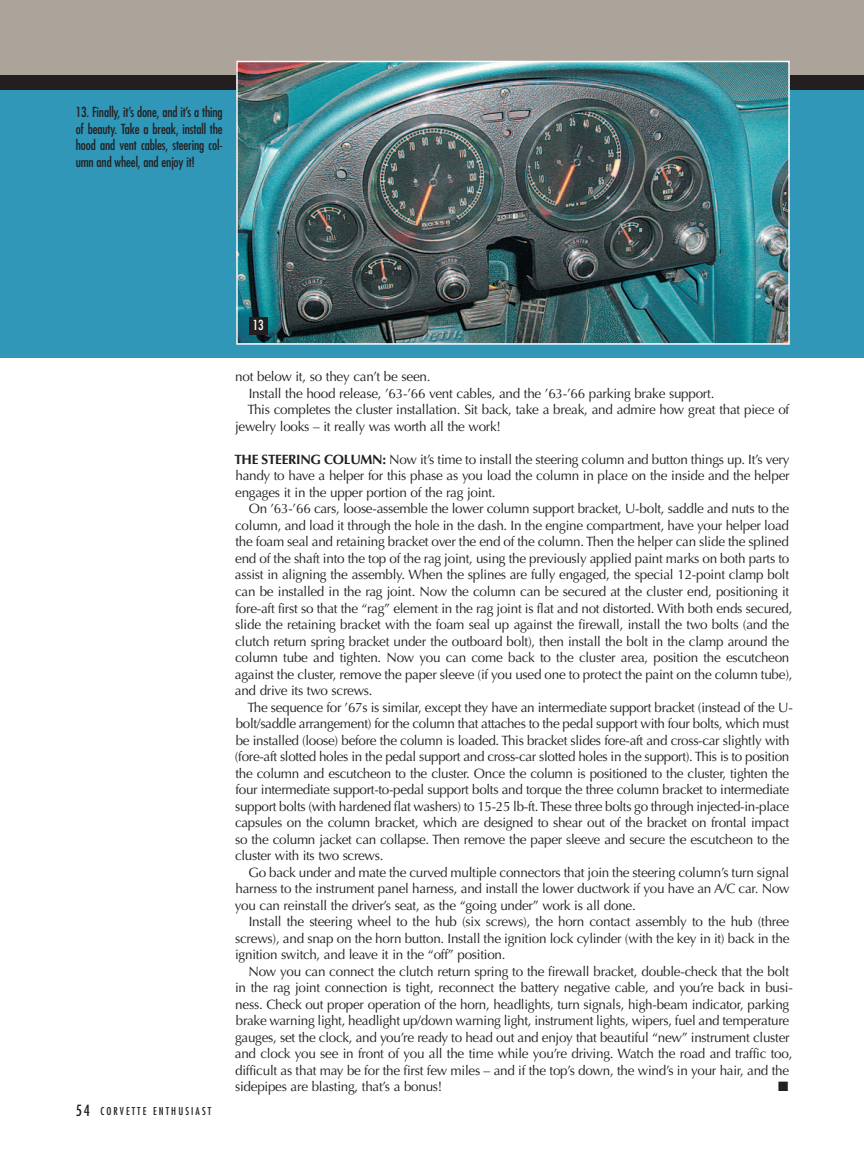
<style>
.page{position:relative;width:864px;height:1162px;background:#fff}
.page>*{position:absolute;margin:0;border:0;box-sizing:border-box;transform-origin:0 0}
.Body_Copy{font:13.5px/16.5px "Optima";letter-spacing:-.02em;color:#231f20}
.t1{font:condensed 13.5px/16.5px "Futura";letter-spacing:-.01em;color:#231f20;text-align:justify}
.t2{font:condensed 13.5px "Futura";color:#fff}
.t3{font:condensed 10.5px "Futura";letter-spacing:.2em;color:#231f20}
.s1{font-size:15px}
.s2{font-weight:700}
</style>
<div class="page">
<div style="left:0;top:13px;width:864px;height:344px;background:#3097b9"></div>
<div style="left:0;top:0;width:864px;height:88px;background:#aca49b"></div>
<div style="left:0;top:75px;width:864px;height:14px;background:#231f20"></div>
<img style="left:239px;top:64px;width:548px;height:277px">
<div style="left:236px;top:61px;width:554px;height:283px;border:2px solid #fff"></div>
<div style="left:249px;top:316px;width:18px;height:18px;background:#231f20"></div>
<p class="t1" style="left:76px;top:104px;width:149px">13. Finally, it’s done, and it’s a thing of beauty. Take a break, install the hood and vent cables, steering col&shy;umn and wheel, and enjoy it!</p>
<p class="t3" style="left:76px;top:1103px;width:137px"><span class="s1">54</span> CORVETTE ENTHUSIAST</p>
<p class="t2" style="left:253px;top:316px;width:12px">13</p>
<p class="Body_Copy" style="left:235px;top:368px;width:197px">not below it, so they can’t be seen.</p>
<p class="Body_Copy" style="left:249px;top:385px;width:467px">Install the hood release, ’63-’66 vent cables, and the ’63-’66 parking brake support.</p>
<p class="Body_Copy" style="left:235px;top:401px;width:556px;text-indent:12px">This completes the cluster installation. Sit back, take a break, and admire how great that piece of jewelry looks – it really was worth all the work!</p>
<p class="Body_Copy" style="left:234px;top:451px;width:557px;text-align:justify"><span class="s2">THE STEERING COLUMN:</span> Now it’s time to install the steering column and button things up. It’s very handy to have a helper for this phase as you load the column in place on the inside and the helper engages it in the upper portion of the rag joint.</p>
<p class="Body_Copy" style="left:235px;top:500px;width:559px;text-indent:14px">On ’63-’66 cars, loose-assemble the lower column support bracket, U-bolt, saddle and nuts to the column, and load it through the hole in the dash. In the engine compartment, have your helper load the foam seal and retaining bracket over the end of the column. Then the helper can slide the splined end of the shaft into the top of the rag joint, using the previously applied paint marks on both parts to assist in aligning the assembly. When the splines are fully engaged, the special 12-point clamp bolt can be installed in the rag joint. Now the column can be secured at the cluster end, positioning it fore-aft first so that the “rag” element in the rag joint is flat and not distorted. With both ends secured, slide the retaining bracket with the foam seal up against the firewall, install the two bolts (and the clutch return spring bracket under the outboard bolt), then install the bolt in the clamp around the column tube and tighten. Now you can come back to the cluster area, position the escutcheon against the cluster, remove the paper sleeve (if you used one to protect the paint on the column tube), and drive its two screws.</p>
<p class="Body_Copy" style="left:235px;top:698px;width:559px;text-indent:12px">The sequence for ’67s is similar, except they have an intermediate support bracket (instead of the U&shy;bolt/saddle arrangement) for the column that attaches to the pedal support with four bolts, which must be installed (loose) before the column is loaded. This bracket slides fore-aft and cross-car slightly with (fore-aft slotted holes in the pedal support and cross-car slotted holes in the support). This is to position the column and escutcheon to the cluster. Once the column is positioned to the cluster, tighten the four intermediate support-to-pedal support bolts and torque the three column bracket to intermediate support bolts (with hardened flat washers) to 15-25 lb-ft. These three bolts go through injected-in-place capsules on the column bracket, which are designed to shear out of the bracket on frontal impact so the column jacket can collapse. Then remove the paper sleeve and secure the escutcheon to the cluster with its two screws.</p>
<p class="Body_Copy" style="left:235px;top:863px;width:556px;text-align:justify;text-indent:14px">Go back under and mate the curved multiple connectors that join the steering column’s turn signal harness to the instrument panel harness, and install the lower ductwork if you have an A/C car. Now you can reinstall the driver’s seat, as the “going under” work is all done.</p>
<p class="Body_Copy" style="left:235px;top:913px;width:556px;text-align:justify;text-indent:14px">Install the steering wheel to the hub (six screws), the horn contact assembly to the hub (three screws), and snap on the horn button. Install the ignition lock cylinder (with the key in it) back in the ignition switch, and leave it in the “off” position.</p>
<p class="Body_Copy" style="left:235px;top:962px;width:559px;text-indent:14px">Now you can connect the clutch return spring to the firewall bracket, double-check that the bolt in the rag joint connection is tight, reconnect the battery negative cable, and you’re back in busi&shy;ness. Check out proper operation of the horn, headlights, turn signals, high-beam indicator, parking brake warning light, headlight up/down warning light, instrument lights, wipers, fuel and temperature gauges, set the clock, and you’re ready to head out and enjoy that beautiful “new” instrument cluster and clock you see in front of you all the time while you’re driving. Watch the road and traffic too, difficult as that may be for the first few miles – and if the top’s down, the wind’s in your hair, and the sidepipes are blasting, that’s a bonus!</p>
</div>
